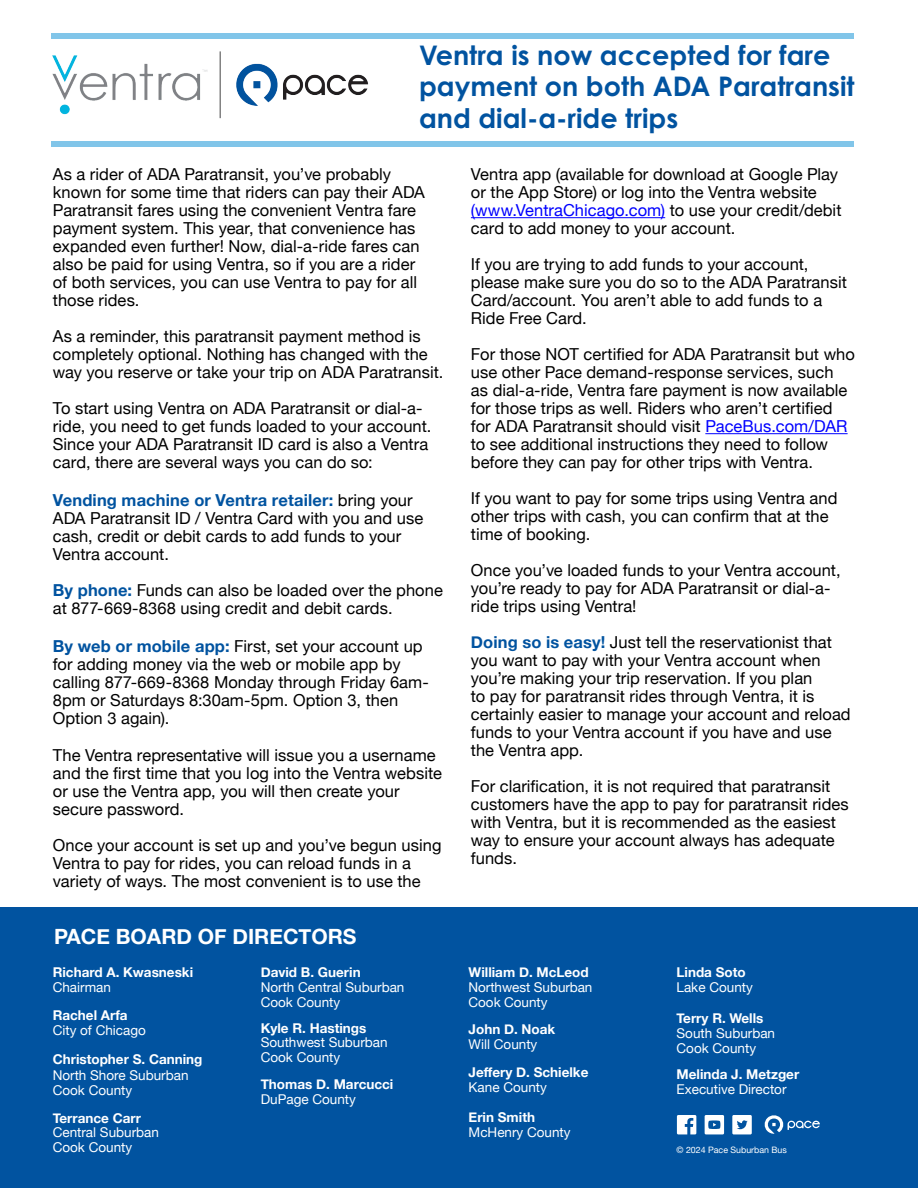
<style>
.page{position:relative;width:918px;height:1188px;background:#fff}
.page>*{position:absolute;margin:0;border:0;box-sizing:border-box;transform-origin:0 0}
.t1{font:700 27px/31.5px "Century Gothic Pro";color:#0153a0}
.t2{font:700 21px "Helvetica Neue";color:#fff}
.t3{font:16.5px/18px "Helvetica Neue";color:#000}
.t4{font:13.5px/15px "Helvetica Neue";color:#fff}
.t5{font:700 13.5px "Helvetica Neue";color:#fff}
.t6{font:8.85px "Helvetica Neue";color:#fff}
.s1{font-weight:700;color:#0153a0}
.s2{color:#00f}
.s3{font-weight:700}
</style>
<div class="page">
<div style="left:0;top:907px;width:918px;height:281px;background:#0153a0"></div>
<svg style="left:764px;top:1115px;width:56px;height:19px"></svg>
<svg style="left:677px;top:1115px;width:19px;height:19px"></svg>
<svg style="left:705px;top:1115px;width:19px;height:19px"></svg>
<svg style="left:732px;top:1115px;width:20px;height:19px"></svg>
<hr style="left:471px;top:217px;width:194px;height:1px;background:#00f">
<hr style="left:705px;top:433px;width:143px;height:1px;background:#00f">
<img style="left:52px;top:51px;width:317px;height:68px">
<div style="left:52px;top:142px;width:802px;height:5px;background:#81c5e9"></div>
<div style="left:52px;top:33px;width:802px;height:6px;background:#81c5e9"></div>
<p class="t1" style="left:419px;top:39px;width:437px">Ventra is now accepted for fare payment on both ADA Paratransit and dial-a-ride trips</p>
<p class="t3" style="left:53px;top:166px;width:374px">As a rider of ADA Paratransit, you’ve probably known for some time that riders can pay their ADA Paratransit fares using the convenient Ventra fare payment system. This year, that convenience has expanded even further! Now, dial-a-ride fares can also be paid for using Ventra, so if you are a rider of both services, you can use Ventra to pay for all those rides.</p>
<p class="t3" style="left:53px;top:328px;width:392px">As a reminder, this paratransit payment method is completely optional. Nothing has changed with the way you reserve or take your trip on ADA Paratransit.</p>
<p class="t3" style="left:53px;top:400px;width:380px">To start using Ventra on ADA Paratransit or dial-a&shy;ride, you need to get funds loaded to your account.<br>Since your ADA Paratransit ID card is also a Ventra card, there are several ways you can do so:</p>
<p class="t3" style="left:53px;top:492px;width:372px"><span class="s1">Vending machine or Ventra retailer:</span> bring your ADA Paratransit ID / Ventra Card with you and use cash, credit or debit cards to add funds to your Ventra account.</p>
<p class="t3" style="left:53px;top:582px;width:392px"><span class="s1">By phone:</span> Funds can also be loaded over the phone at 877-669-8368 using credit and debit cards.</p>
<p class="t3" style="left:53px;top:638px;width:378px"><span class="s1">By web or mobile app:</span> First, set your account up for adding money via the web or mobile app by calling 877-669-8368 Monday through Friday 6am-8pm or Saturdays 8:30am-5pm. Option 3, then Option 3 again).</p>
<p class="t3" style="left:53px;top:748px;width:390px">The Ventra representative will issue you a username and the first time that you log into the Ventra website or use the Ventra app, you will then create your secure password.</p>
<p class="t3" style="left:53px;top:838px;width:390px">Once your account is set up and you’ve begun using<br>Ventra to pay for rides, you can reload funds in a variety of ways. The most convenient is to use the</p>
<p class="t2" style="left:54px;top:920px;width:304px">PACE BOARD OF DIRECTORS</p>
<p class="t5" style="left:53px;top:961px;width:142px">Richard A. Kwasneski</p>
<p class="t4" style="left:53px;top:980px;width:60px">Chairman</p>
<p class="t5" style="left:53px;top:1005px;width:76px">Rachel Arfa</p>
<p class="t4" style="left:53px;top:1023px;width:95px">City of Chicago</p>
<p class="t5" style="left:53px;top:1048px;width:151px">Christopher S. Canning</p>
<p class="t4" style="left:53px;top:1068px;width:137px">North Shore Suburban</p>
<p class="t4" style="left:53px;top:1083px;width:81px">Cook County</p>
<p class="t5" style="left:53px;top:1108px;width:90px">Terrance Carr</p>
<p class="t4" style="left:53px;top:1125px;width:108px">Central Suburban</p>
<p class="t4" style="left:53px;top:1140px;width:81px">Cook County</p>
<p class="t5" style="left:261px;top:961px;width:102px">David B. Guerin</p>
<p class="t4" style="left:261px;top:980px;width:145px">North Central Suburban<br>Cook County</p>
<p class="t5" style="left:261px;top:1018px;width:107px">Kyle R. Hastings</p>
<p class="t4" style="left:261px;top:1035px;width:129px">Southwest Suburban<br>Cook County</p>
<p class="t5" style="left:261px;top:1074px;width:134px">Thomas D. Marcucci</p>
<p class="t4" style="left:261px;top:1092px;width:97px">DuPage County</p>
<p class="t3" style="left:471px;top:166px;width:372px">Ventra app (available for download at Google Play or the App Store) or log into the Ventra website <span class="s2">(www.VentraChicago.com)</span> to use your credit/debit card to add money to your account.</p>
<p class="t3" style="left:471px;top:256px;width:378px">If you are trying to add funds to your account, please make sure you do so to the ADA Paratransit Card/account. You aren’t able to add funds to a Ride Free Card.</p>
<p class="t3" style="left:471px;top:346px;width:385px">For those NOT certified for ADA Paratransit but who use other Pace demand-response services, such as dial-a-ride, Ventra fare payment is now available for those trips as well. Riders who aren’t certified for ADA Paratransit should visit <span class="s2">PaceBus.com/DAR </span>to see additional instructions they need to follow before they can pay for other trips with Ventra.</p>
<p class="t3" style="left:471px;top:490px;width:368px">If you want to pay for some trips using Ventra and other trips with cash, you can confirm that at the time of booking.</p>
<p class="t3" style="left:471px;top:562px;width:371px">Once you’ve loaded funds to your Ventra account, you’re ready to pay for ADA Paratransit or dial-a&shy;ride trips using Ventra!</p>
<p class="t3" style="left:471px;top:634px;width:381px"><span class="s1">Doing so is easy!</span> Just tell the reservationist that you want to pay with your Ventra account when you’re making your trip reservation. If you plan<br>to pay for paratransit rides through Ventra, it is certainly easier to manage your account and reload funds to your Ventra account if you have and use the Ventra app.</p>
<p class="t3" style="left:471px;top:778px;width:379px">For clarification, it is not required that paratransit customers have the app to pay for paratransit rides with Ventra, but it is recommended as the easiest way to ensure your account always has adequate funds.</p>
<p class="t5" style="left:469px;top:961px;width:122px">William D. McLeod</p>
<p class="t4" style="left:469px;top:980px;width:125px">Northwest Suburban<br>Cook County</p>
<p class="t5" style="left:469px;top:1018px;width:88px">John D. Noak</p>
<p class="t4" style="left:469px;top:1037px;width:70px">Will County</p>
<p class="t5" style="left:469px;top:1062px;width:121px">Jeffery D. Schielke</p>
<p class="t4" style="left:469px;top:1080px;width:80px">Kane County</p>
<p class="t4" style="left:469px;top:1110px;width:104px"><span class="s3">Erin Smith<br></span>McHenry County</p>
<p class="t4" style="left:677px;top:965px;width:78px"><span class="s3">Linda Soto<br></span>Lake County</p>
<p class="t4" style="left:677px;top:1011px;width:100px"><span class="s3">Terry R. Wells<br></span>South Suburban</p>
<p class="t4" style="left:677px;top:1041px;width:81px">Cook County</p>
<p class="t4" style="left:677px;top:1068px;width:124px"><span class="s3">Melinda J. Metzger<br></span>Executive Director</p>
<p class="t6" style="left:677px;top:1144px;width:112px">© 2024 Pace Suburban Bus</p>
</div>
